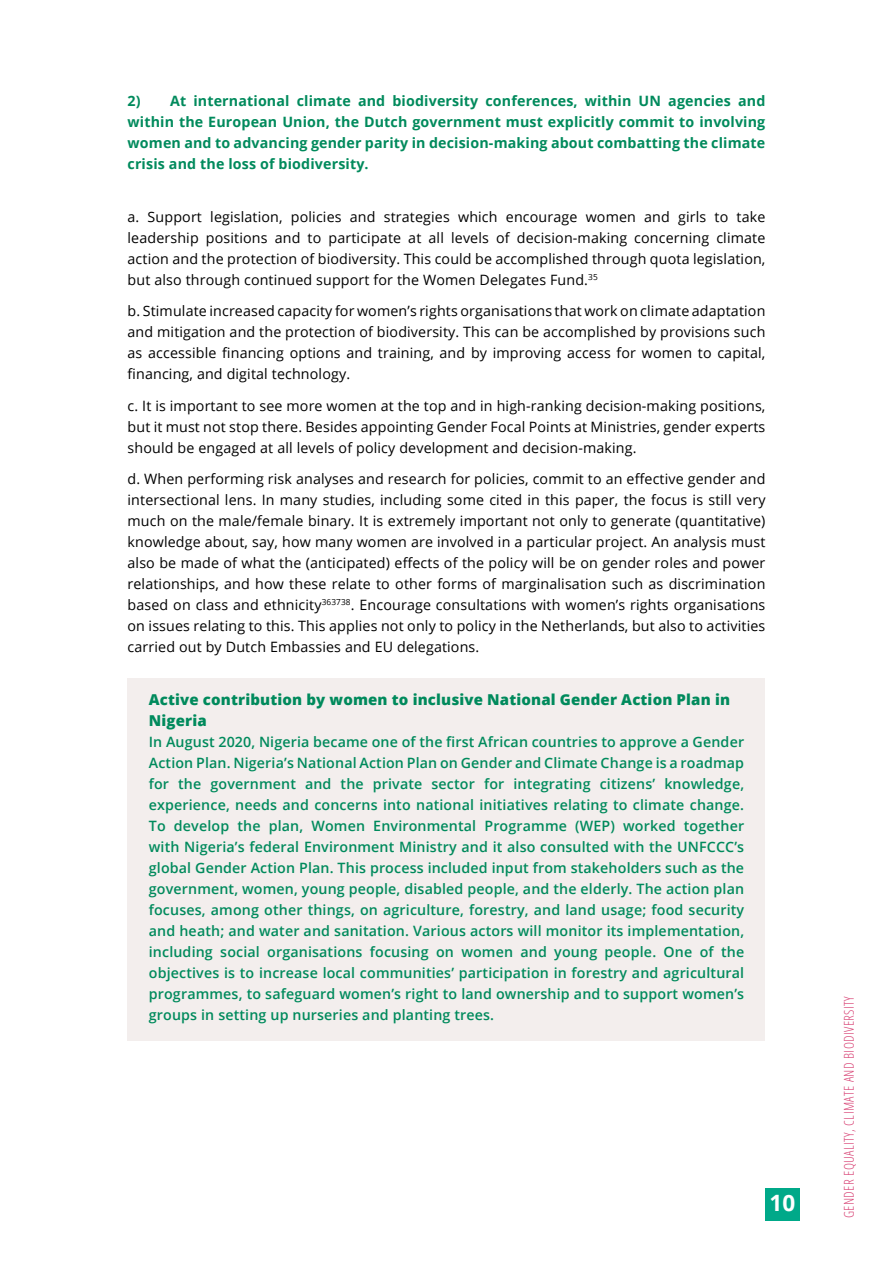
<style>
.page{position:relative;width:893px;height:1263px;background:#fff}
.page>*{position:absolute;margin:0;border:0;box-sizing:border-box;transform-origin:0 0}
.t1{font:700 22.5px "Open Sans";color:#fff}
.t2{font:800 15px/21px "Open Sans";letter-spacing:.01em;color:#008a5c}
.t3{font:14.25px/21px "Open Sans";letter-spacing:.01em;color:#000;text-align:justify}
.t4{font:600 14.25px/21px "Open Sans";letter-spacing:.01em;color:#008a5c;text-align:justify}
.t5{font:700 14.25px/21px "Open Sans";letter-spacing:.01em;color:#008a5c;text-align:justify}
.t6{font:300 condensed 13.5px "Open Sans";letter-spacing:.03em;color:#d84375}
</style>
<div class="page">
<div style="left:765px;top:1188px;width:34px;height:32px;background:#00a989"></div>
<div style="left:128px;top:678px;width:637px;height:363px;background:#f3eeed"></div>
<p class="t5" style="left:128px;top:90px;width:639px">2) At international climate and biodiversity conferences, within UN agencies and within the European Union, the Dutch government must explicitly commit to involving women and to advancing gender parity in decision-making about combatting the climate crisis and the loss of biodiversity.</p>
<p class="t3" style="left:128px;top:206px;width:639px">a. Support legislation, policies and strategies which encourage women and girls to take leadership positions and to participate at all levels of decision-making concerning climate action and the protection of biodiversity. This could be accomplished through quota legislation, but also through continued support for the Women Delegates Fund.<sup>35</sup></p>
<p class="t3" style="left:128px;top:300px;width:639px">b. Stimulate increased capacity for women’s rights organisations that work on climate adaptation and mitigation and the protection of biodiversity. This can be accomplished by provisions such as accessible financing options and training, and by improving access for women to capital, financing, and digital technology.</p>
<p class="t3" style="left:128px;top:395px;width:639px">c. It is important to see more women at the top and in high-ranking decision-making positions, but it must not stop there. Besides appointing Gender Focal Points at Ministries, gender experts should be engaged at all levels of policy development and decision-making.</p>
<p class="t3" style="left:128px;top:468px;width:639px">d. When performing risk analyses and research for policies, commit to an effective gender and intersectional lens. In many studies, including some cited in this paper, the focus is still very much on the male/female binary. It is extremely important not only to generate (quantitative) knowledge about, say, how many women are involved in a particular project. An analysis must also be made of what the (anticipated) effects of the policy will be on gender roles and power relationships, and how these relate to other forms of marginalisation such as discrimination based on class and ethnicity<sup>363738</sup>. Encourage consultations with women’s rights organisations on issues relating to this. This applies not only to policy in the Netherlands, but also to activities carried out by Dutch Embassies and EU delegations.</p>
<p class="t2" style="left:149px;top:688px;width:583px">Active contribution by women to inclusive National Gender Action Plan in<br>Nigeria</p>
<p class="t4" style="left:149px;top:731px;width:597px">In August 2020, Nigeria became one of the first African countries to approve a Gender Action Plan. Nigeria’s National Action Plan on Gender and Climate Change is a roadmap for the government and the private sector for integrating citizens’ knowledge, experience, needs and concerns into national initiatives relating to climate change.<br>To develop the plan, Women Environmental Programme (WEP) worked together with Nigeria’s federal Environment Ministry and it also consulted with the UNFCCC’s global Gender Action Plan. This process included input from stakeholders such as the government, women, young people, disabled people, and the elderly. The action plan focuses, among other things, on agriculture, forestry, and land usage; food security and heath; and water and sanitation. Various actors will monitor its implementation, including social organisations focusing on women and young people. One of the objectives is to increase local communities’ participation in forestry and agricultural programmes, to safeguard women’s right to land ownership and to support women’s groups in setting up nurseries and planting trees.</p>
<h1 class="t1" style="left:770px;top:1187px;width:27px">10</h1>
<p class="t6" style="left:840px;top:1218px;width:224px;rotate:-90deg">GENDER EQUALITY, CLIMATE AND BIODIVERSITY</p>
</div>
